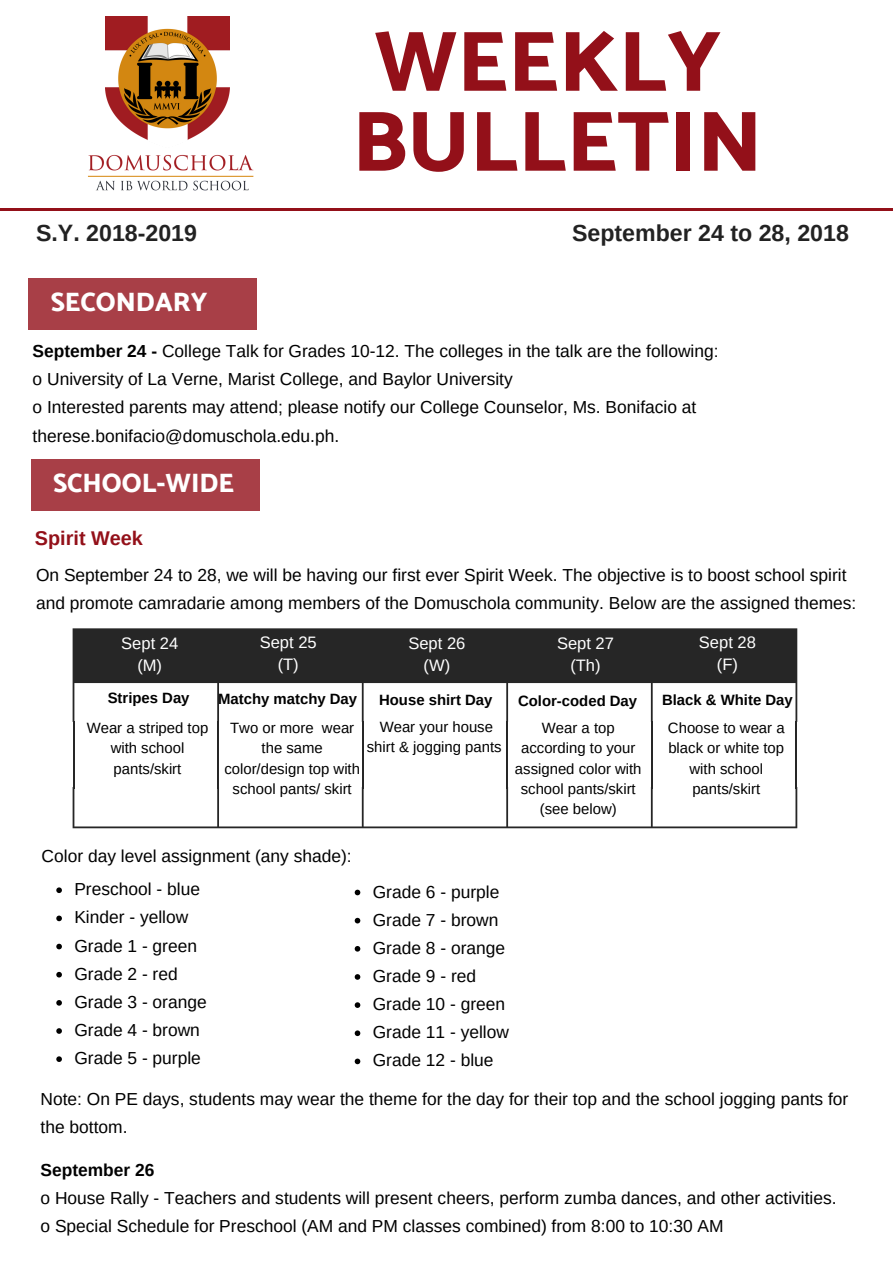
<style>
.page{position:relative;width:893px;height:1263px;background:#fff}
.page>*{position:absolute;margin:0;border:0;box-sizing:border-box;transform-origin:0 0}
.t1{font:800 86.1px/79.9px "Catamaran";color:#931019}
.t2{font:800 26.55px "Catamaran";color:#fff}
.t3{font:700 23.25px "Arimo";color:#222}
.t4{font:700 19.8px "Arimo";color:#931019}
.t5{font:17.4px/28.2px "Arimo";color:#000}
.t6{font:700 17.4px "Arimo";color:#000}
.t7{font:16.5px/22.5px "Arimo";color:#fff;text-align:center}
.t8{font:14.85px/20.2px "Arimo";color:#000;text-align:center}
.t9{font:700 14.85px "Arimo";color:#000}
.s1{font-weight:700}
</style>
<div class="page">
<img style="left:88px;top:154px;width:166px;height:37px">
<img style="left:106px;top:17px;width:124px;height:123px">
<hr style="left:0;top:208px;width:893px;height:3px;background:#931019">
<div style="left:32px;top:459px;width:228px;height:52px;background:#a83f47"></div>
<svg style="left:73px;top:628px;width:724px;height:94px;fill:#262626"></svg>
<svg style="left:73px;top:787px;width:724px;height:41px"></svg>
<hr style="left:795px;top:722px;width:2px;height:67px;background:#262626">
<hr style="left:217px;top:722px;width:2px;height:67px;background:#262626">
<hr style="left:73px;top:722px;width:1px;height:67px;background:#262626">
<hr style="left:362px;top:722px;width:2px;height:67px;background:#262626">
<hr style="left:506px;top:722px;width:2px;height:67px;background:#262626">
<hr style="left:651px;top:722px;width:2px;height:67px;background:#262626">
<svg style="left:56px;top:887px;width:6px;height:6px"></svg>
<svg style="left:56px;top:915px;width:6px;height:6px"></svg>
<svg style="left:56px;top:944px;width:6px;height:5px"></svg>
<svg style="left:56px;top:972px;width:6px;height:5px"></svg>
<svg style="left:56px;top:1000px;width:6px;height:6px"></svg>
<svg style="left:56px;top:1028px;width:6px;height:6px"></svg>
<svg style="left:56px;top:1056px;width:6px;height:6px"></svg>
<svg style="left:355px;top:890px;width:5px;height:5px"></svg>
<svg style="left:355px;top:918px;width:5px;height:5px"></svg>
<svg style="left:355px;top:946px;width:5px;height:6px"></svg>
<svg style="left:355px;top:974px;width:5px;height:6px"></svg>
<svg style="left:355px;top:1002px;width:5px;height:6px"></svg>
<svg style="left:355px;top:1030px;width:5px;height:6px"></svg>
<svg style="left:355px;top:1058px;width:5px;height:6px"></svg>
<div style="left:28px;top:278px;width:229px;height:52px;background:#a83f47"></div>
<h1 class="t1" style="left:352px;top:21px;width:412px">WEEKLY<br>BULLETIN</h1>
<h3 class="t3" style="left:36px;top:220px;width:163px">S.Y. 2018-2019</h3>
<h3 class="t3" style="left:572px;top:220px;width:278px">September 24 to 28, 2018</h3>
<h2 class="t2" style="left:51px;top:286px;width:158px">SECONDARY</h2>
<p class="t5" style="left:33px;top:337px;width:687px"><span class="s1">September 24 -</span> College Talk for Grades 10-12. The colleges in the talk are the following: o University of La Verne, Marist College, and Baylor University<br>o Interested parents may attend; please notify our College Counselor, Ms. Bonifacio at therese.bonifacio@domuschola.edu.ph.</p>
<h2 class="t2" style="left:53px;top:467px;width:183px">SCHOOL-WIDE</h2>
<p class="t4" style="left:35px;top:527px;width:110px">Spirit Week</p>
<p class="t5" style="left:36px;top:561px;width:822px">On September 24 to 28, we will be having our first ever Spirit Week. The objective is to boost school spirit and promote camradarie among members of the Domuschola community. Below are the assigned themes:</p>
<p class="t7" style="left:121px;top:632px;width:59px">Sept 24 (M)</p>
<p class="t9" style="left:108px;top:689px;width:83px">Stripes Day</p>
<p class="t8" style="left:87px;top:718px;width:123px">Wear a striped top with school pants/skirt</p>
<p class="t8" style="left:224px;top:718px;width:137px">Two or more wear the same color/design top with school pants/ skirt</p>
<p class="t8" style="left:367px;top:717px;width:136px">Wear your house shirt &amp; jogging pants</p>
<p class="t8" style="left:515px;top:718px;width:128px">Wear a top according to your assigned color with school pants/skirt (see below)</p>
<p class="t8" style="left:668px;top:718px;width:118px">Choose to wear a black or white top with school pants/skirt</p>
<p class="t7" style="left:260px;top:630px;width:59px">Sept 25 (T)</p>
<p class="t7" style="left:408px;top:632px;width:59px">Sept 26 (W)</p>
<p class="t7" style="left:557px;top:632px;width:59px">Sept 27 (Th)</p>
<p class="t7" style="left:699px;top:630px;width:59px">Sept 28 (F)</p>
<p class="t9" style="left:218px;top:690px;width:140px">Matchy matchy Day</p>
<p class="t9" style="left:379px;top:691px;width:115px">House shirt Day</p>
<p class="t9" style="left:518px;top:693px;width:121px">Color-coded Day</p>
<p class="t9" style="left:662px;top:691px;width:132px">Black &amp; White Day</p>
<p class="t5" style="left:42px;top:841px;width:312px">Color day level assignment (any shade):</p>
<p class="t5" style="left:74px;top:875px;width:134px">Preschool - blue<br>Kinder - yellow<br>Grade 1 - green<br>Grade 2 - red<br>Grade 3 - orange<br>Grade 4 - brown<br>Grade 5 - purple</p>
<p class="t5" style="left:373px;top:877px;width:138px">Grade 6 - purple<br>Grade 7 - brown<br>Grade 8 - orange<br>Grade 9 - red<br>Grade 10 - green<br>Grade 11 - yellow<br>Grade 12 - blue</p>
<p class="t5" style="left:41px;top:1084px;width:809px">Note: On PE days, students may wear the theme for the day for their top and the school jogging pants for the bottom.</p>
<p class="t6" style="left:41px;top:1160px;width:115px">September 26</p>
<p class="t5" style="left:41px;top:1184px;width:798px">o House Rally - Teachers and students will present cheers, perform zumba dances, and other activities. o Special Schedule for Preschool (AM and PM classes combined) from 8:00 to 10:30 AM</p>
</div>
